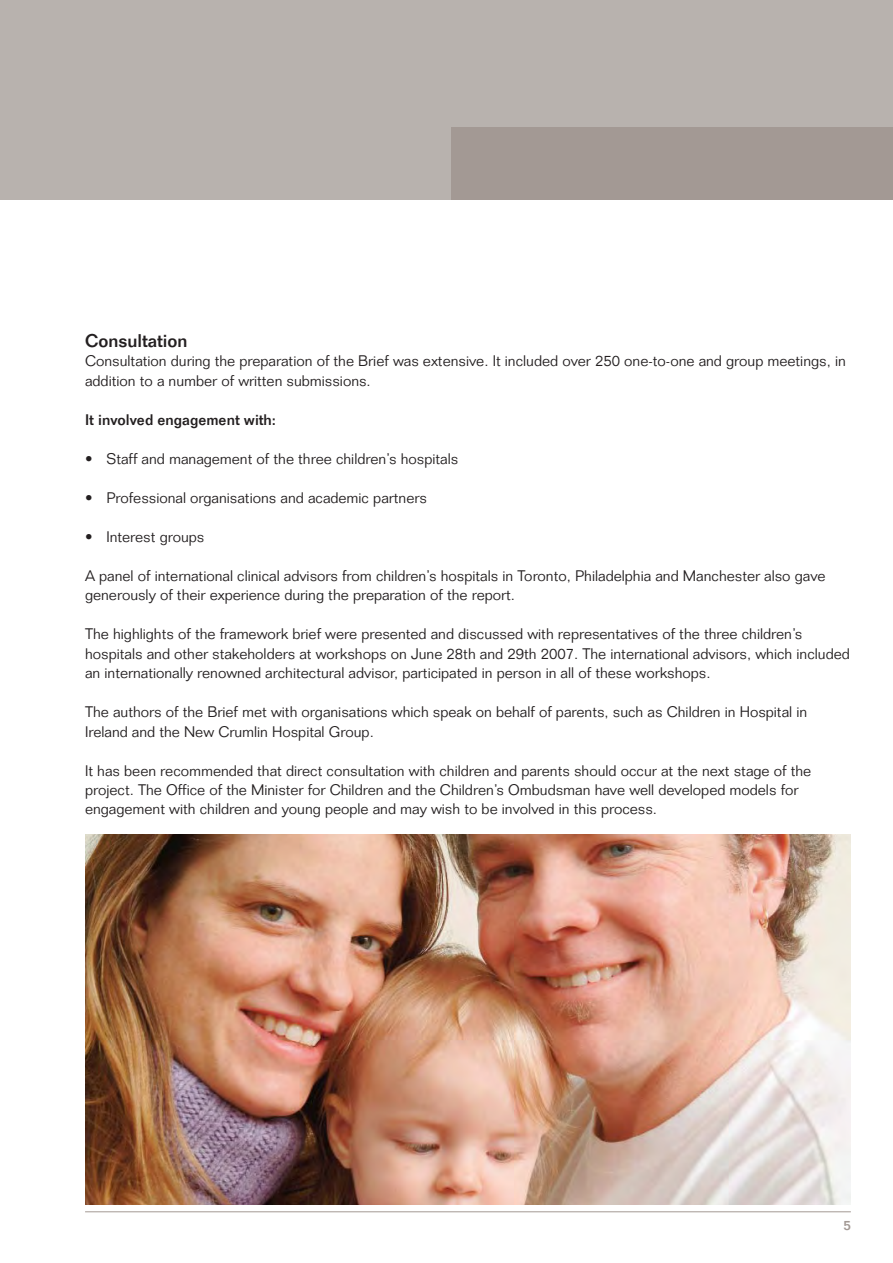
<style>
.page{position:relative;width:893px;height:1263px;background:#fff}
.page>*{position:absolute;margin:0;border:0;box-sizing:border-box;transform-origin:0 0}
.t1{font:500 18px "Folio";color:#231f20}
.t2{font:300 15px/19.5px "Folio";color:#231f20}
.t3{font:500 15px "Folio";color:#231f20}
.t4{font:500 13.5px "Folio";color:#a39994}
</style>
<div class="page">
<div style="left:0;top:0;width:892px;height:200px;background:#b8b2ae"></div>
<div style="left:451px;top:128px;width:441px;height:72px;background:#a39994"></div>
<hr style="left:85px;top:1211px;width:765px;height:1px;background:#a39994">
<img style="left:85px;top:834px;width:765px;height:370px">
<p class="t1" style="left:85px;top:334px;width:104px">Consultation</p>
<p class="t2" style="left:85px;top:353px;width:762px">Consultation during the preparation of the Brief was extensive. It included over 250 one-to-one and group meetings, in addition to a number of written submissions.</p>
<p class="t3" style="left:85px;top:414px;width:192px">It involved engagement with:</p>
<p class="t2" style="left:85px;top:450px;width:374px">• Staff and management of the three children’s hospitals</p>
<p class="t2" style="left:85px;top:489px;width:343px">• Professional organisations and academic partners</p>
<p class="t2" style="left:85px;top:528px;width:121px">• Interest groups</p>
<p class="t2" style="left:85px;top:567px;width:742px">A panel of international clinical advisors from children’s hospitals in Toronto, Philadelphia and Manchester also gave generously of their experience during the preparation of the report.</p>
<p class="t2" style="left:85px;top:626px;width:766px">The highlights of the framework brief were presented and discussed with representatives of the three children’s hospitals and other stakeholders at workshops on June 28th and 29th 2007. The international advisors, which included an internationally renowned architectural advisor, participated in person in all of these workshops.</p>
<p class="t2" style="left:85px;top:704px;width:723px">The authors of the Brief met with organisations which speak on behalf of parents, such as Children in Hospital in<br>Ireland and the New Crumlin Hospital Group.</p>
<p class="t2" style="left:85px;top:762px;width:727px">It has been recommended that direct consultation with children and parents should occur at the next stage of the project. The Office of the Minister for Children and the Children’s Ombudsman have well developed models for engagement with children and young people and may wish to be involved in this process.</p>
<p class="t4" style="left:843px;top:1220px;width:9px">5</p>
</div>
